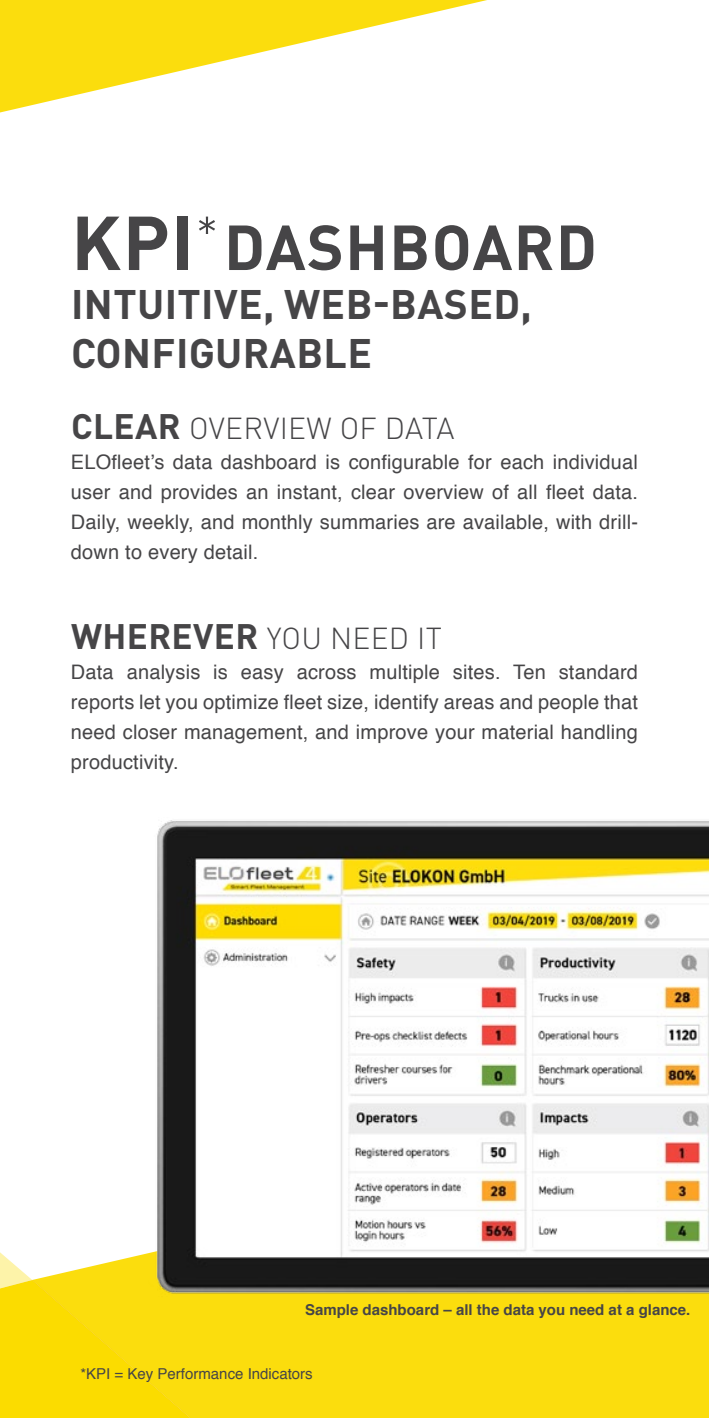
<style>
.page{position:relative;width:709px;height:1418px;background:#fff}
.page>*{position:absolute;margin:0;border:0;box-sizing:border-box;transform-origin:0 0}
.t1{font:700 62.5px "DIN Pro";color:#464547}
.t2{font:700 40.75px "DIN Pro";letter-spacing:.01em;color:#464547}
.t3{font:700 35px "DIN Pro";color:#464547}
.t4{font:300 30px "DIN Pro";letter-spacing:.01em;color:#464547}
.t5{font:20px/30px "Helvetica";letter-spacing:.01em;color:#464547;text-align:justify}
.t6{font:700 15px "Helvetica";color:#464547}
.t7{font:15px "Helvetica";color:#464547}
.s1{font-size:75px}
.s2{font-weight:700;font-size:35px}
</style>
<div class="page">
<div style="left:37px;top:1255px;width:672px;height:162px;background:#fbdd0d"></div>
<svg style="left:0;top:1252px;width:31px;height:27px"></svg>
<svg style="left:0;top:1279px;width:294px;height:138px;background:#fadc08"></svg>
<svg style="left:0;top:0;width:487px;height:113px"></svg>
<img style="left:138px;top:820px;width:571px;height:482px">
<h1 class="t1" style="left:71px;top:205px;width:194px"><span class="s1">KPI</span><sup>*</sup>DASHB</h1>
<h1 class="t1" style="left:431px;top:205px;width:167px">OARD</h1>
<h2 class="t2" style="left:71px;top:276px;width:345px">I NTUITIVE, WEB-BAS</h2>
<h2 class="t2" style="left:468px;top:276px;width:65px">ED,</h2>
<h2 class="t2" style="left:71px;top:325px;width:302px">CONFIGURABLE</h2>
<h3 class="t3" style="left:71px;top:402px;width:21px">CLE</h3>
<h3 class="t4" style="left:135px;top:407px;width:72px"><span class="s2">AR</span> OVERVIE</h3>
<h3 class="t4" style="left:306px;top:407px;width:96px">W OF DATA</h3>
<p class="t5" style="left:71px;top:447px;width:568px">ELOfleet’s data dashboard is configurable for each individual user and provides an instant, clear overview of all fleet data.<br>Daily, weekly, and monthly summaries are available, with drill&shy;down to every detail.</p>
<h3 class="t3" style="left:71px;top:612px;width:78px">WHEREVER</h3>
<h3 class="t4" style="left:267px;top:617px;width:177px">YOU NEED IT</h3>
<p class="t5" style="left:71px;top:657px;width:568px">Data analysis is easy across multiple sites. Ten standard reports let you optimize fleet size, identify areas and people that need closer management, and improve your material handling productivity.</p>
<p class="t6" style="left:305px;top:1297px;width:387px">Sample dashboard – all the data you need at a glance.</p>
<p class="t7" style="left:80px;top:1362px;width:234px">*KPI = Key Performance Indicators</p>
</div>
